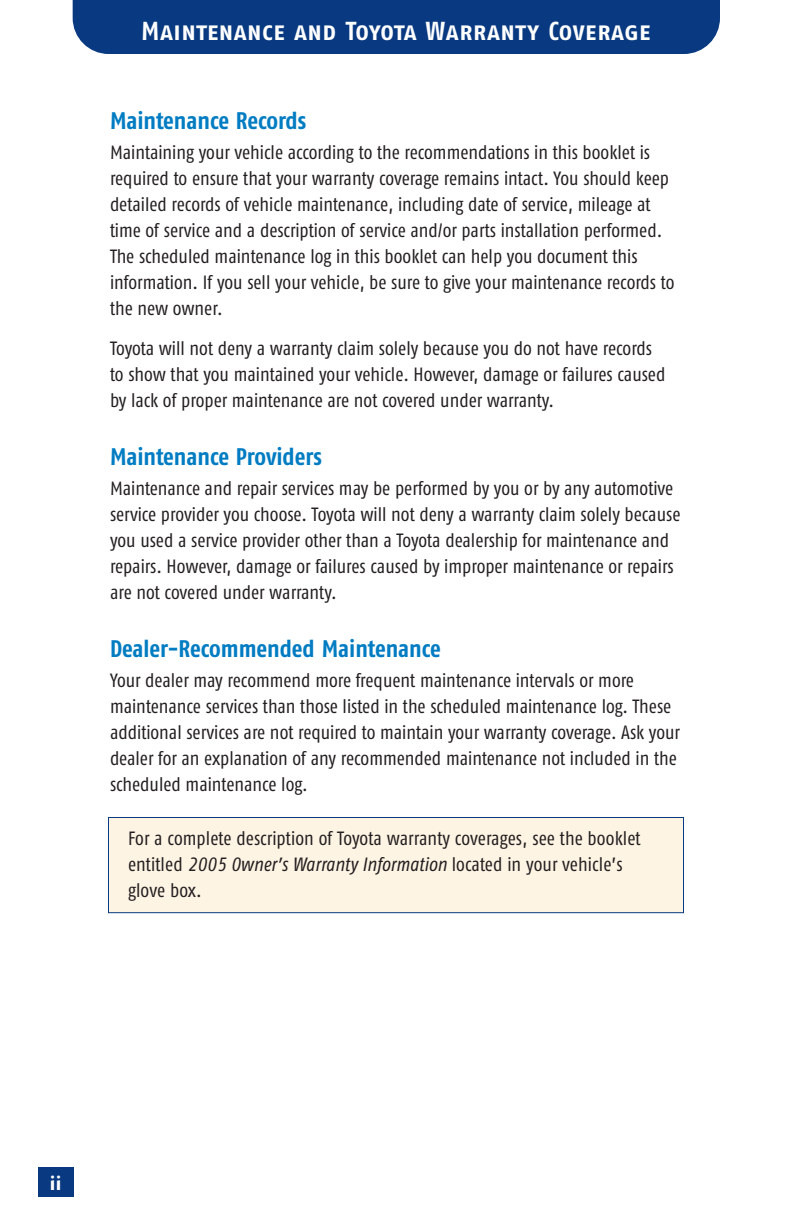
<style>
.page{position:relative;width:792px;height:1224px;background:#fff}
.page>*{position:absolute;margin:0;border:0;box-sizing:border-box;transform-origin:0 0}
.t1{font:26px "Fago Co Bold Caps";letter-spacing:.015em;color:#fff}
.t2{font:700 24px "Fago Co";letter-spacing:-.005em;color:#007cc2}
.t3{font:24px "Tenko Ehrgeizig";color:#fff}
.t4{font:19.2px/26px "Fago Co Regular Tf";color:#231f20}
.s1{font-style:italic}
</style>
<div class="page">
<div style="left:108px;top:817px;width:576px;height:96px;background:#fef4e4"></div>
<div style="left:108px;top:817px;width:576px;height:96px;border:1px solid #083981"></div>
<div style="left:38px;top:1167px;width:36px;height:30px;background:#083981"></div>
<div style="left:73px;top:0;width:647px;height:54px;background:#083981"></div>
<h1 class="t1" style="left:141px;top:16px;width:511px">Maintenance and Toyota Warranty Coverage</h1>
<p class="t2" style="left:110px;top:112px;width:198px">Maintenance Records</p>
<p class="t4" style="left:110px;top:141px;width:566px">Maintaining your vehicle according to the recommendations in this booklet is required to ensure that your warranty coverage remains intact. You should keep detailed records of vehicle maintenance, including date of service, mileage at time of service and a description of service and/or parts installation performed.<br>The scheduled maintenance log in this booklet can help you document this information. If you sell your vehicle, be sure to give your maintenance records to the new owner.</p>
<p class="t4" style="left:110px;top:337px;width:557px">Toyota will not deny a warranty claim solely because you do not have records to show that you maintained your vehicle. However, damage or failures caused by lack of proper maintenance are not covered under warranty.</p>
<p class="t2" style="left:110px;top:448px;width:213px">Maintenance Providers</p>
<p class="t4" style="left:110px;top:477px;width:572px">Maintenance and repair services may be performed by you or by any automotive service provider you choose. Toyota will not deny a warranty claim solely because you used a service provider other than a Toyota dealership for maintenance and repairs. However, damage or failures caused by improper maintenance or repairs are not covered under warranty.</p>
<p class="t2" style="left:110px;top:640px;width:332px">Dealer-Recommended Maintenance</p>
<p class="t4" style="left:110px;top:669px;width:572px">Your dealer may recommend more frequent maintenance intervals or more maintenance services than those listed in the scheduled maintenance log. These additional services are not required to maintain your warranty coverage. Ask your dealer for an explanation of any recommended maintenance not included in the scheduled maintenance log.</p>
<p class="t4" style="left:128px;top:827px;width:514px">For a complete description of Toyota warranty coverages, see the booklet entitled <span class="s1">2005 Owner’s Warranty Information</span> located in your vehicle’s glove box.</p>
<p class="t3" style="left:50px;top:1176px;width:13px">ii</p>
</div>
